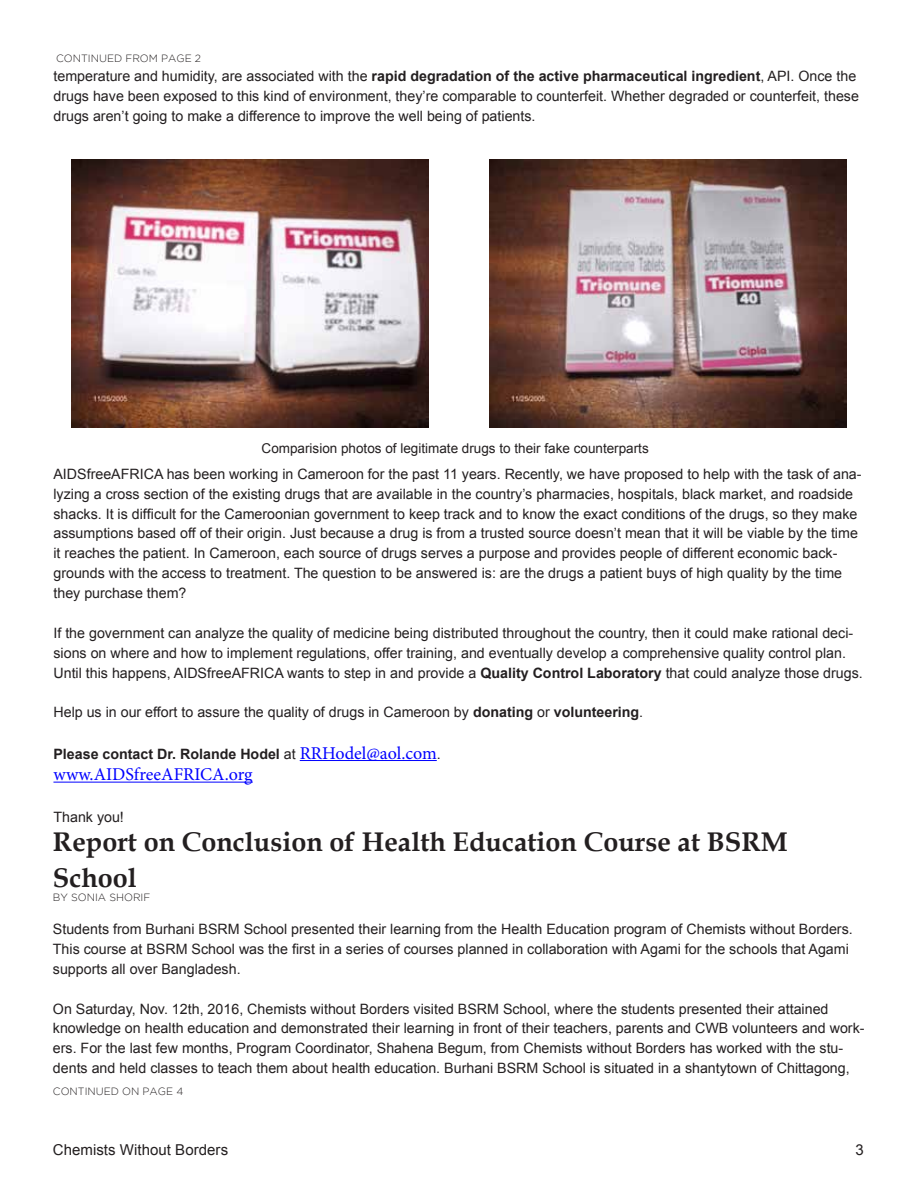
<style>
.page{position:relative;width:918px;height:1188px;background:#fff}
.page>*{position:absolute;margin:0;border:0;box-sizing:border-box;transform-origin:0 0}
.t1{font:700 27px/36px "Book Antiqua";color:#231f20}
.t2{font:18px "Minion Pro";color:#00f}
.t3{font:15px "Arial";letter-spacing:.005em;color:#231f20}
.t4{font:14.25px/20px "Arial";color:#231f20}
.t5{font:700 14.25px "Arial";color:#231f20}
.t6{font:13.5px "Arial";color:#231f20}
.t7{font:300 10.5px "Gotham";color:#231f20}
.s1{font-weight:700}
.s2{font-weight:400}
.s3{font-family:"Minion Pro";font-weight:400;font-size:18px;color:#00f}
</style>
<div class="page">
<hr style="left:300px;top:760px;width:137px;height:1px;background:#00f">
<hr style="left:53px;top:782px;width:200px;height:1px;background:#00f">
<img style="left:71px;top:160px;width:357px;height:267px">
<img style="left:490px;top:160px;width:357px;height:267px">
<p class="t7" style="left:56px;top:52px;width:146px">CONTINUED FROM PAGE 2</p>
<p class="t4" style="left:53px;top:66px;width:807px">temperature and humidity, are associated with the <span class="s1">rapid degradation of the active pharmaceutical ingredient</span>, API. Once the drugs have been exposed to this kind of environment, they’re comparable to counterfeit. Whether degraded or counterfeit, these drugs aren’t going to make a difference to improve the well being of patients.</p>
<p class="t6" style="left:262px;top:439px;width:389px">Comparision photos of legitimate drugs to their fake counterparts</p>
<p class="t4" style="left:53px;top:464px;width:810px">AIDSfreeAFRICA has been working in Cameroon for the past 11 years. Recently, we have proposed to help with the task of ana&shy;lyzing a cross section of the existing drugs that are available in the country’s pharmacies, hospitals, black market, and roadside shacks. It is difficult for the Cameroonian government to keep track and to know the exact conditions of the drugs, so they make assumptions based off of their origin. Just because a drug is from a trusted source doesn’t mean that it will be viable by the time it reaches the patient. In Cameroon, each source of drugs serves a purpose and provides people of different economic back&shy;grounds with the access to treatment. The question to be answered is: are the drugs a patient buys of high quality by the time they purchase them?</p>
<p class="t4" style="left:53px;top:623px;width:811px">If the government can analyze the quality of medicine being distributed throughout the country, then it could make rational deci&shy;sions on where and how to implement regulations, offer training, and eventually develop a comprehensive quality control plan.<br>Until this happens, AIDSfreeAFRICA wants to step in and provide a <span class="s1">Quality Control Laboratory</span> that could analyze those drugs.</p>
<p class="t4" style="left:53px;top:702px;width:591px">Help us in our effort to assure the quality of drugs in Cameroon by <span class="s1">donating</span> or <span class="s1">volunteering</span>.</p>
<p class="t5" style="left:53px;top:744px;width:389px">Please contact Dr. Rolande Hodel <span class="s2">at</span> <span class="s3">RRHodel@aol.com</span><span class="s2">.</span></p>
<p class="t2" style="left:53px;top:763px;width:201px">www.AIDSfreeAFRICA.org</p>
<p class="t4" style="left:53px;top:807px;width:72px">Thank you!</p>
<h1 class="t1" style="left:53px;top:824px;width:736px">Report on Conclusion of Health Education Course at BSRM<br>School</h1>
<p class="t7" style="left:53px;top:891px;width:99px">BY SONIA SHORIF</p>
<p class="t4" style="left:53px;top:919px;width:801px">Students from Burhani BSRM School presented their learning from the Health Education program of Chemists without Borders.<br>This course at BSRM School was the first in a series of courses planned in collaboration with Agami for the schools that Agami supports all over Bangladesh.</p>
<p class="t4" style="left:53px;top:999px;width:813px">On Saturday, Nov. 12th, 2016, Chemists without Borders visited BSRM School, where the students presented their attained knowledge on health education and demonstrated their learning in front of their teachers, parents and CWB volunteers and work&shy;ers. For the last few months, Program Coordinator, Shahena Begum, from Chemists without Borders has worked with the stu&shy;dents and held classes to teach them about health education. Burhani BSRM School is situated in a shantytown of Chittagong,</p>
<p class="t7" style="left:53px;top:1086px;width:132px">CONTINUED ON PAGE 4</p>
<p class="t3" style="left:53px;top:1140px;width:177px">Chemists Without Borders</p>
<p class="t3" style="left:856px;top:1140px;width:10px">3</p>
</div>
